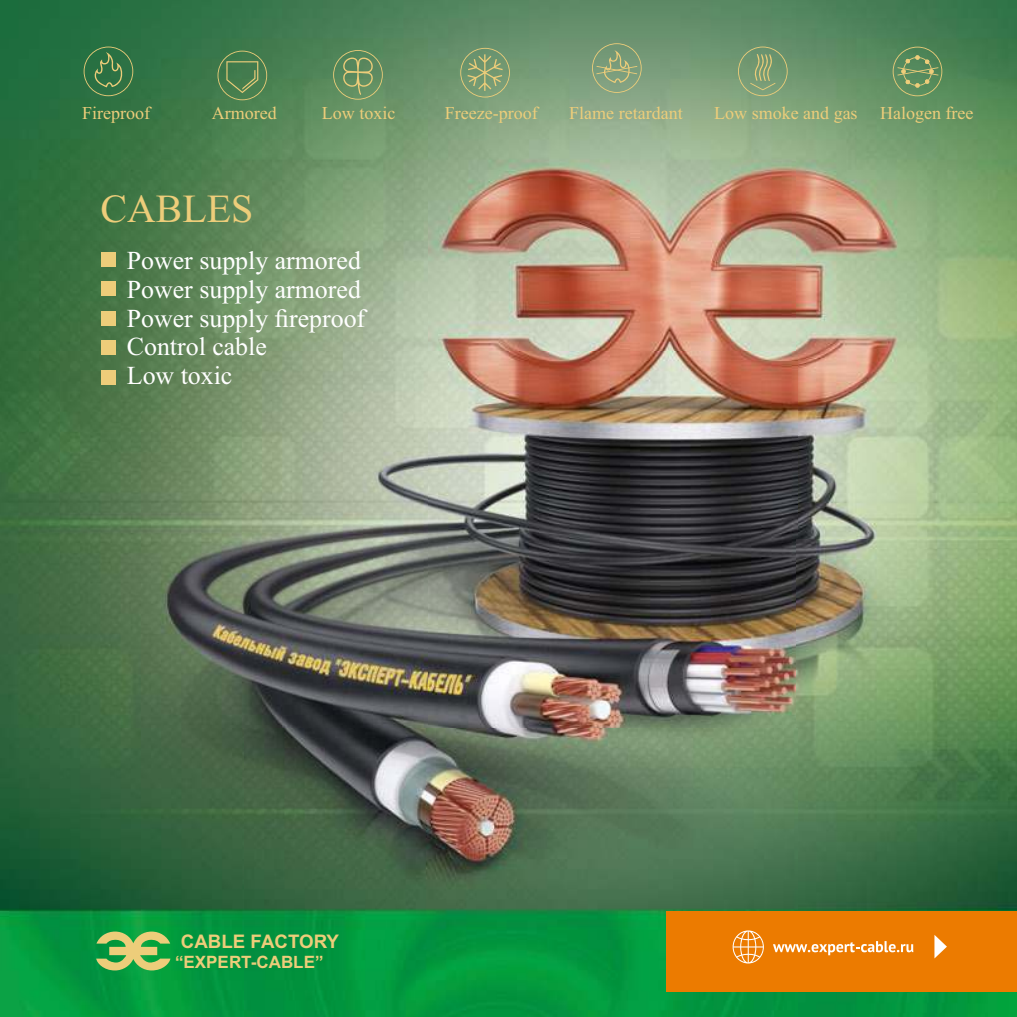
<style>
.page{position:relative;width:1017px;height:1017px;background:#fff}
.page>*{position:absolute;margin:0;border:0;box-sizing:border-box;transform-origin:0 0}
.t1{font:39.73px "Times New Roman";color:#edcd7a}
.t2{font:25.9px/28.7px "Times New Roman";color:#fff}
.t3{font:700 18.72px "Arial";color:#edcd7a}
.t4{font:18.03px "Times New Roman";color:#edcd7a}
.t5{font:700 16.97px "Arial";color:#edcd7a}
</style>
<div class="page">
<img style="left:0;top:0;width:1017px;height:1017px">
<div style="left:666px;top:911px;width:351px;height:80px;background:#ec7b00"></div>
<div style="left:101px;top:252px;width:14px;height:14px;background:#edcd7a"></div>
<div style="left:101px;top:282px;width:14px;height:14px;background:#edcd7a"></div>
<div style="left:101px;top:311px;width:14px;height:15px;background:#edcd7a"></div>
<div style="left:101px;top:340px;width:14px;height:14px;background:#edcd7a"></div>
<div style="left:101px;top:370px;width:14px;height:14px;background:#edcd7a"></div>
<svg style="left:732px;top:930px;width:32px;height:33px"></svg>
<svg style="left:773px;top:941px;width:140px;height:14px"></svg>
<svg style="left:934px;top:935px;width:13px;height:23px"></svg>
<svg style="left:218px;top:51px;width:49px;height:49px;background:#568552"></svg>
<svg style="left:84px;top:47px;width:49px;height:49px;background:#427b49"></svg>
<svg style="left:333px;top:50px;width:50px;height:50px;background:#709563"></svg>
<svg style="left:460px;top:48px;width:50px;height:49px;background:#84a072"></svg>
<svg style="left:592px;top:43px;width:50px;height:50px;background:#89a27a"></svg>
<svg style="left:738px;top:47px;width:49px;height:49px;background:#809f74"></svg>
<svg style="left:892px;top:47px;width:50px;height:49px;background:#6c9460"></svg>
<svg style="left:96px;top:931px;width:74px;height:39px;background:#85b75f"></svg>
<p class="t4" style="left:82px;top:106px;width:69px">Fireproof</p>
<p class="t4" style="left:212px;top:106px;width:66px">Armored</p>
<p class="t4" style="left:322px;top:106px;width:75px">Low toxic</p>
<p class="t4" style="left:445px;top:106px;width:94px">Freeze-proof</p>
<p class="t4" style="left:569px;top:106px;width:115px">Flame retardant</p>
<p class="t4" style="left:714px;top:106px;width:145px">Low smoke and gas</p>
<p class="t4" style="left:880px;top:106px;width:95px">Halogen free</p>
<h1 class="t1" style="left:101px;top:195px;width:154px">CABLES</h1>
<p class="t2" style="left:127px;top:249px;width:240px">Power supply armored<br>Power supply armored<br>Power supply fireproof<br>Control cable<br>Low toxic</p>
<p class="t3" style="left:181px;top:934px;width:160px">CABLE FACTORY</p>
<p class="t5" style="left:175px;top:955px;width:150px">“EXPERT-CABLE”</p>
</div>
